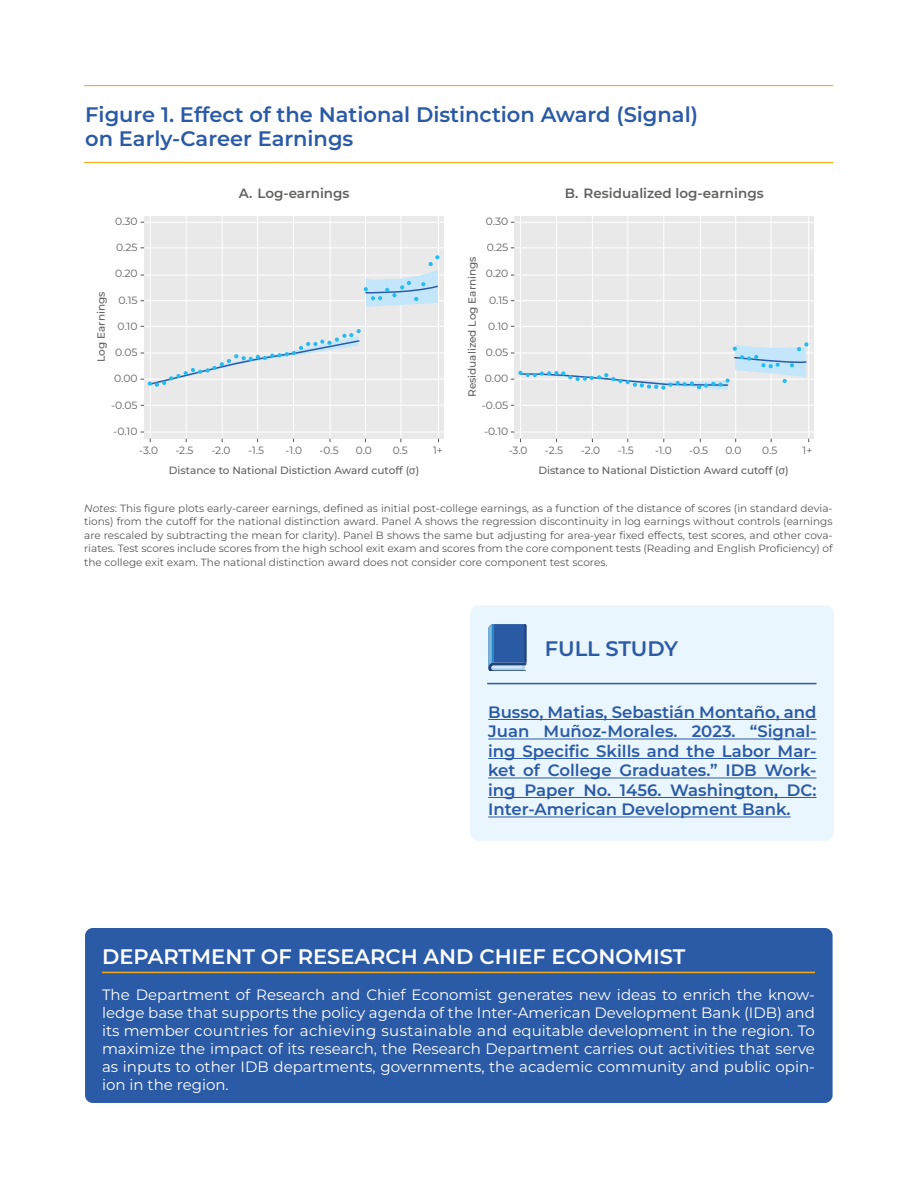
<style>
.page{position:relative;width:918px;height:1188px;background:#fff}
.page>*{position:absolute;margin:0;border:0;box-sizing:border-box;transform-origin:0 0}
.t1{font:600 21px/24px "Montserrat";color:#2b5aa6}
.t2{font:600 21px "Montserrat";color:#fff}
.t3{font:600 16.5px/19.5px "Montserrat";color:#2b5aa6;text-align:justify}
.t4{font:15px/18px "Montserrat";color:#fff;text-align:justify}
.t5{font:600 13.5px "Montserrat";color:#616160}
.t6{font:10.5px/13.5px "Montserrat";color:#575756;text-align:justify}
.t7{font:10.5px "Montserrat";color:#616160}
.t8{font:500 10.5px "Montserrat";color:#616160}
.s1{font-family:"Arial";font-weight:400}
.s2{font-style:italic}
</style>
<div class="page">
<hr style="left:84px;top:162px;width:749px;height:1px;background:#f0ab1f">
<hr style="left:84px;top:85px;width:749px;height:1px;background:#f0ab1f">
<div style="left:85px;top:928px;width:748px;height:175px;background:#2b5aa6;border-radius:8px"></div>
<hr style="left:102px;top:972px;width:713px;height:1px;background:#f0ab1f">
<div style="left:470px;top:605px;width:364px;height:236px;background:#eaf6fe"></div>
<hr style="left:488px;top:719px;width:329px;height:1px;background:#2b5aa6">
<hr style="left:488px;top:739px;width:329px;height:1px;background:#2b5aa6">
<hr style="left:488px;top:758px;width:329px;height:1px;background:#2b5aa6">
<hr style="left:488px;top:778px;width:329px;height:1px;background:#2b5aa6">
<hr style="left:488px;top:797px;width:329px;height:1px;background:#2b5aa6">
<hr style="left:488px;top:817px;width:303px;height:1px;background:#2b5aa6">
<svg style="left:488px;top:624px;width:38px;height:47px;background:#406ead"></svg>
<hr style="left:487px;top:683px;width:330px;height:1px;background:#2b5aa6">
<div style="left:514px;top:216px;width:300px;height:223px;background:#e9e9e9"></div>
<hr style="left:520px;top:216px;width:1px;height:223px;background:#fff">
<hr style="left:556px;top:216px;width:1px;height:223px;background:#fff">
<hr style="left:592px;top:216px;width:1px;height:223px;background:#fff">
<hr style="left:627px;top:216px;width:1px;height:223px;background:#fff">
<hr style="left:663px;top:216px;width:1px;height:223px;background:#fff">
<hr style="left:700px;top:216px;width:1px;height:223px;background:#fff">
<hr style="left:735px;top:216px;width:1px;height:223px;background:#fff">
<hr style="left:771px;top:216px;width:1px;height:223px;background:#fff">
<hr style="left:808px;top:216px;width:1px;height:223px;background:#fff">
<hr style="left:514px;top:222px;width:300px;height:1px;background:#fff">
<hr style="left:514px;top:247px;width:300px;height:1px;background:#fff">
<hr style="left:514px;top:275px;width:300px;height:1px;background:#fff">
<hr style="left:514px;top:300px;width:300px;height:1px;background:#fff">
<hr style="left:514px;top:326px;width:300px;height:1px;background:#fff">
<hr style="left:514px;top:353px;width:300px;height:1px;background:#fff">
<hr style="left:514px;top:379px;width:300px;height:1px;background:#fff">
<hr style="left:514px;top:405px;width:300px;height:1px;background:#fff">
<hr style="left:514px;top:432px;width:300px;height:1px;background:#fff">
<div style="left:144px;top:216px;width:300px;height:223px;background:#e9e9e9"></div>
<hr style="left:150px;top:216px;width:1px;height:223px;background:#fff">
<hr style="left:186px;top:216px;width:1px;height:223px;background:#fff">
<hr style="left:222px;top:216px;width:1px;height:223px;background:#fff">
<hr style="left:257px;top:216px;width:1px;height:223px;background:#fff">
<hr style="left:293px;top:216px;width:1px;height:223px;background:#fff">
<hr style="left:330px;top:216px;width:1px;height:223px;background:#fff">
<hr style="left:365px;top:216px;width:1px;height:223px;background:#fff">
<hr style="left:401px;top:216px;width:1px;height:223px;background:#fff">
<hr style="left:438px;top:216px;width:1px;height:223px;background:#fff">
<hr style="left:144px;top:222px;width:300px;height:1px;background:#fff">
<hr style="left:144px;top:247px;width:300px;height:1px;background:#fff">
<hr style="left:144px;top:275px;width:300px;height:1px;background:#fff">
<hr style="left:144px;top:300px;width:300px;height:1px;background:#fff">
<hr style="left:144px;top:326px;width:300px;height:1px;background:#fff">
<hr style="left:144px;top:353px;width:300px;height:1px;background:#fff">
<hr style="left:144px;top:379px;width:300px;height:1px;background:#fff">
<hr style="left:144px;top:405px;width:300px;height:1px;background:#fff">
<hr style="left:144px;top:432px;width:300px;height:1px;background:#fff">
<svg style="left:364px;top:255px;width:75px;height:52px"></svg>
<svg style="left:141px;top:326px;width:220px;height:61px"></svg>
<svg style="left:511px;top:342px;width:298px;height:48px"></svg>
<h1 class="t1" style="left:85px;top:102px;width:614px">Figure 1. Effect of the National Distinction Award (Signal) on Early-Career Earnings</h1>
<p class="t7" style="left:115px;top:214px;width:24px">0.30</p>
<p class="t7" style="left:116px;top:240px;width:23px">0.25</p>
<p class="t7" style="left:115px;top:267px;width:24px">0.20</p>
<p class="t7" style="left:119px;top:293px;width:21px">0.15</p>
<p class="t7" style="left:117px;top:319px;width:22px">0.10</p>
<p class="t7" style="left:115px;top:345px;width:24px">0.05</p>
<p class="t7" style="left:114px;top:372px;width:25px">0.00</p>
<p class="t7" style="left:111px;top:398px;width:28px">-0.05</p>
<p class="t7" style="left:113px;top:424px;width:26px">-0.10</p>
<p class="t8" style="left:94px;top:362px;width:72px;rotate:-90deg">Log Earnings</p>
<p class="t5" style="left:239px;top:184px;width:112px">A. Log-earnings</p>
<p class="t5" style="left:565px;top:184px;width:200px">B. Residualized log-earnings</p>
<p class="t7" style="left:486px;top:214px;width:24px">0.30</p>
<p class="t7" style="left:487px;top:240px;width:23px">0.25</p>
<p class="t7" style="left:486px;top:267px;width:24px">0.20</p>
<p class="t7" style="left:489px;top:293px;width:21px">0.15</p>
<p class="t7" style="left:488px;top:319px;width:22px">0.10</p>
<p class="t7" style="left:486px;top:345px;width:24px">0.05</p>
<p class="t7" style="left:485px;top:372px;width:25px">0.00</p>
<p class="t7" style="left:482px;top:398px;width:28px">-0.05</p>
<p class="t7" style="left:484px;top:424px;width:26px">-0.10</p>
<p class="t8" style="left:465px;top:397px;width:142px;rotate:-90deg">Residualized Log Earnings</p>
<p class="t7" style="left:139px;top:443px;width:20px">-3.0</p>
<p class="t7" style="left:175px;top:443px;width:20px">-2.5</p>
<p class="t7" style="left:211px;top:443px;width:21px">-2.0</p>
<p class="t7" style="left:248px;top:443px;width:17px">-1.5</p>
<p class="t7" style="left:286px;top:443px;width:18px">-1.0</p>
<p class="t7" style="left:320px;top:443px;width:21px">-0.5</p>
<p class="t7" style="left:356px;top:443px;width:17px">0.0</p>
<p class="t7" style="left:393px;top:443px;width:17px">0.5</p>
<p class="t7" style="left:433px;top:443px;width:11px">1+</p>
<p class="t8" style="left:169px;top:463px;width:252px">Distance to National Distiction Award cutoff (<span class="s1">σ</span>)</p>
<p class="t7" style="left:509px;top:443px;width:20px">-3.0</p>
<p class="t7" style="left:545px;top:443px;width:20px">-2.5</p>
<p class="t7" style="left:581px;top:443px;width:21px">-2.0</p>
<p class="t7" style="left:618px;top:443px;width:17px">-1.5</p>
<p class="t7" style="left:655px;top:443px;width:18px">-1.0</p>
<p class="t7" style="left:689px;top:443px;width:21px">-0.5</p>
<p class="t7" style="left:725px;top:443px;width:17px">0.0</p>
<p class="t7" style="left:762px;top:443px;width:17px">0.5</p>
<p class="t7" style="left:803px;top:443px;width:11px">1+</p>
<p class="t8" style="left:538px;top:463px;width:252px">Distance to National Distiction Award cutoff (<span class="s1">σ</span>)</p>
<p class="t6" style="left:84px;top:501px;width:750px"><span class="s2">Notes</span>: This figure plots early-career earnings, defined as initial post-college earnings, as a function of the distance of scores (in standard devia&shy;tions) from the cutoff for the national distinction award. Panel A shows the regression discontinuity in log earnings without controls (earnings are rescaled by subtracting the mean for clarity). Panel B shows the same but adjusting for area-year fixed effects, test scores, and other cova&shy;riates. Test scores include scores from the high school exit exam and scores from the core component tests (Reading and English Proficiency) of the college exit exam. The national distinction award does not consider core component test scores.</p>
<h1 class="t1" style="left:545px;top:636px;width:135px">FULL STUDY</h1>
<h2 class="t3" style="left:488px;top:702px;width:330px">Busso, Matias, Sebastián Montaño, and Juan Muñoz-Morales. 2023. “Signal&shy;ing Specific Skills and the Labor Mar&shy;ket of College Graduates.” IDB Work&shy;ing Paper No. 1456. Washington, DC:<br>Inter-American Development Bank.</h2>
<h1 class="t2" style="left:102px;top:943px;width:585px">DEPARTMENT OF RESEARCH AND CHIEF ECONOMIST</h1>
<p class="t4" style="left:102px;top:985px;width:714px">The Department of Research and Chief Economist generates new ideas to enrich the know&shy;ledge base that supports the policy agenda of the Inter-American Development Bank (IDB) and its member countries for achieving sustainable and equitable development in the region. To maximize the impact of its research, the Research Department carries out activities that serve as inputs to other IDB departments, governments, the academic community and public opin&shy;ion in the region.</p>
</div>
